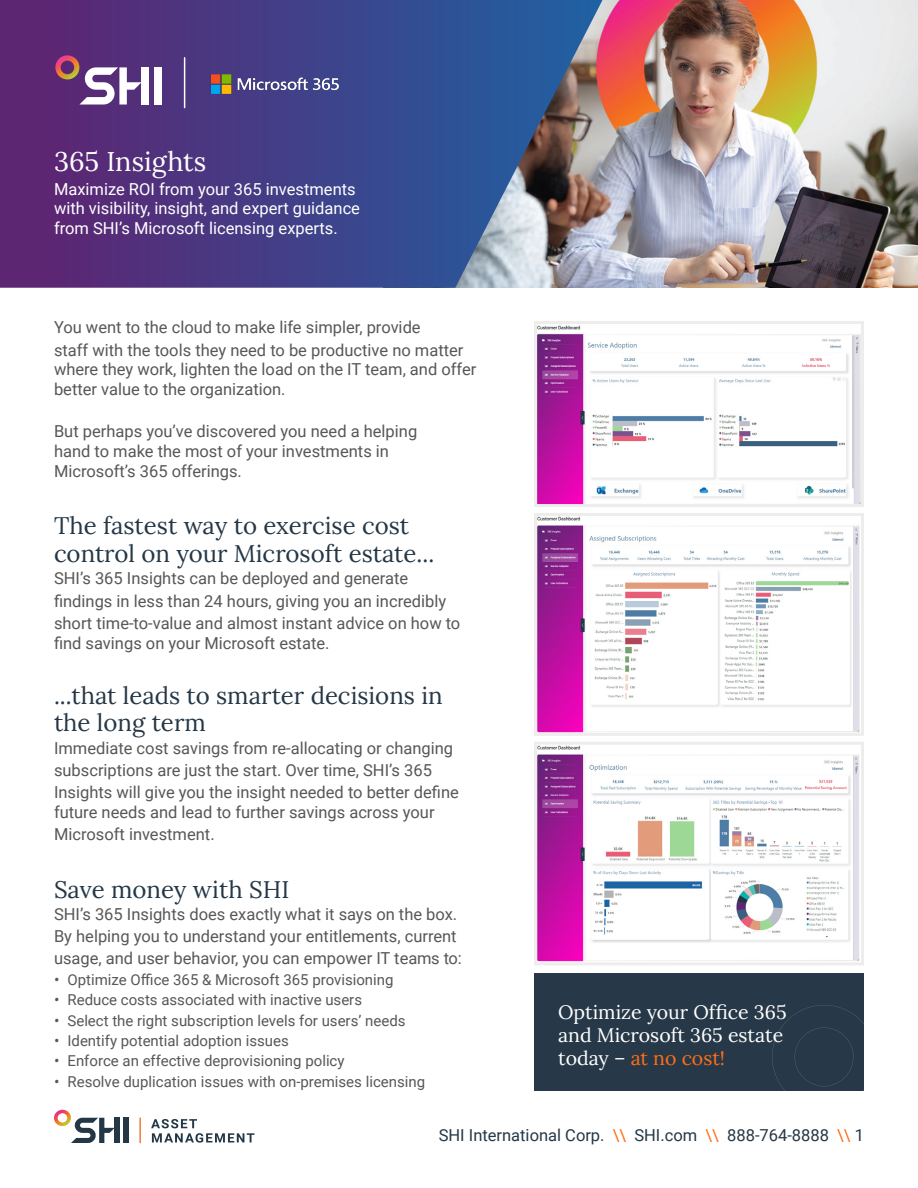
<style>
.page{position:relative;width:918px;height:1188px;background:#fff}
.page>*{position:absolute;margin:0;border:0;box-sizing:border-box;transform-origin:0 0}
.t1{font:27px "Lora";color:#fff}
.t2{font:24px/27.9px "Lora";color:#253746}
.t3{font:19.5px/23.4px "Lora";color:#fff}
.t4{font:16.5px/22.2px "Roboto";color:#575756}
.t5{font:16.5px/19.8px "Roboto";color:#fff}
.t6{font:16.5px "Roboto";color:#253746}
.t7{font:15px "Roboto";color:#575756}
.s1{font-weight:500;font-style:italic}
.s2{color:#ff6d15}
</style>
<div class="page">
<div style="left:124px;top:1118px;width:5px;height:25px;background:#233746"></div>
<svg style="left:54px;top:1110px;width:61px;height:33px"></svg>
<div style="left:115px;top:1118px;width:5px;height:25px;background:#233746"></div>
<hr style="left:139px;top:1117px;width:2px;height:26px;background:#f26e24">
<svg style="left:151px;top:1119px;width:103px;height:24px"></svg>
<div style="left:534px;top:973px;width:330px;height:118px;background:#273948"></div>
<svg style="left:772px;top:1005px;width:92px;height:86px"></svg>
<svg style="left:534px;top:513px;width:330px;height:223px"></svg>
<svg style="left:534px;top:321px;width:330px;height:186px"></svg>
<svg style="left:534px;top:742px;width:330px;height:223px"></svg>
<img style="left:627px;top:0;width:291px;height:288px">
<svg style="left:0;top:0;width:627px;height:288px;background:#544c88"></svg>
<div style="left:154px;top:67px;width:7px;height:38px;background:#fff"></div>
<svg style="left:55px;top:55px;width:87px;height:50px"></svg>
<div style="left:142px;top:67px;width:7px;height:38px;background:#fff"></div>
<img style="left:190px;top:63px;width:169px;height:42px">
<hr style="left:184px;top:58px;width:1px;height:50px;background:#fff">
<h1 class="t1" style="left:54px;top:141px;width:154px">365 Insights</h1>
<p class="t5" style="left:54px;top:178px;width:308px">Maximize ROI from your 365 investments with visibility, insight, and expert guidance from SHI’s Microsoft licensing experts.</p>
<p class="t4" style="left:54px;top:316px;width:411px">You went to the cloud to make life simpler, provide<br>staff with the tools they need to be productive no matter</p>
<p class="t4" style="left:54px;top:359px;width:424px;line-height:19.8px">where they work, lighten the load on the IT team, and offer better value to the organization.</p>
<p class="t4" style="left:54px;top:421px;width:365px;line-height:19.8px">But perhaps you’ve discovered you need a helping hand to make the most of your investments in<br>Microsoft’s 365 offerings.</p>
<h2 class="t2" style="left:54px;top:510px;width:382px">The fastest way to exercise cost control on your Microsoft estate...</h2>
<p class="t4" style="left:54px;top:567px;width:408px">SHI’s 365 Insights can be deployed and generate findings in less than 24 hours, giving you an incredibly short time-to-value and almost instant advice on how to</p>
<p class="t4" style="left:54px;top:631px;width:277px">find savings on your Microsoft estate.</p>
<h2 class="t2" style="left:54px;top:679px;width:390px">...that leads to smarter decisions in the long term</h2>
<p class="t4" style="left:54px;top:736px;width:406px">Immediate cost savings from re-allocating or changing subscriptions are just the start. Over time, SHI’s 365<br>Insights will give you the insight needed to better define</p>
<p class="t4" style="left:54px;top:800px;width:382px">future needs and lead to further savings across your<br>Microsoft investment.</p>
<h2 class="t2" style="left:54px;top:873px;width:237px">Save money with SHI</h2>
<p class="t4" style="left:54px;top:902px;width:409px">SHI’s 365 Insights does exactly what it says on the box.<br>By helping you to understand your entitlements, current usage, and user behavior, you can empower IT teams to:</p>
<p class="t7" style="left:54px;top:969px;width:341px"><span class="s1">•</span> Optimize Office 365 &amp; Microsoft 365 provisioning</p>
<p class="t7" style="left:54px;top:989px;width:310px"><span class="s1">•</span> Reduce costs associated with inactive users</p>
<p class="t7" style="left:54px;top:1010px;width:353px"><span class="s1">•</span> Select the right subscription levels for users’ needs</p>
<p class="t7" style="left:54px;top:1030px;width:236px"><span class="s1">•</span> Identify potential adoption issues</p>
<p class="t7" style="left:54px;top:1051px;width:292px"><span class="s1">•</span> Enforce an effective deprovisioning policy</p>
<p class="t7" style="left:54px;top:1071px;width:373px"><span class="s1">•</span> Resolve duplication issues with on-premises licensing</p>
<p class="t3" style="left:558px;top:999px;width:230px">Optimize your Office 365 and Microsoft 365 estate today – <span class="s2">at no cost!</span></p>
<p class="t6" style="left:439px;top:1123px;width:427px">SHI International Corp. <span class="s2">\\</span> SHI.com <span class="s2">\\</span> 888-764-8888 <span class="s2">\\</span> 1</p>
</div>
